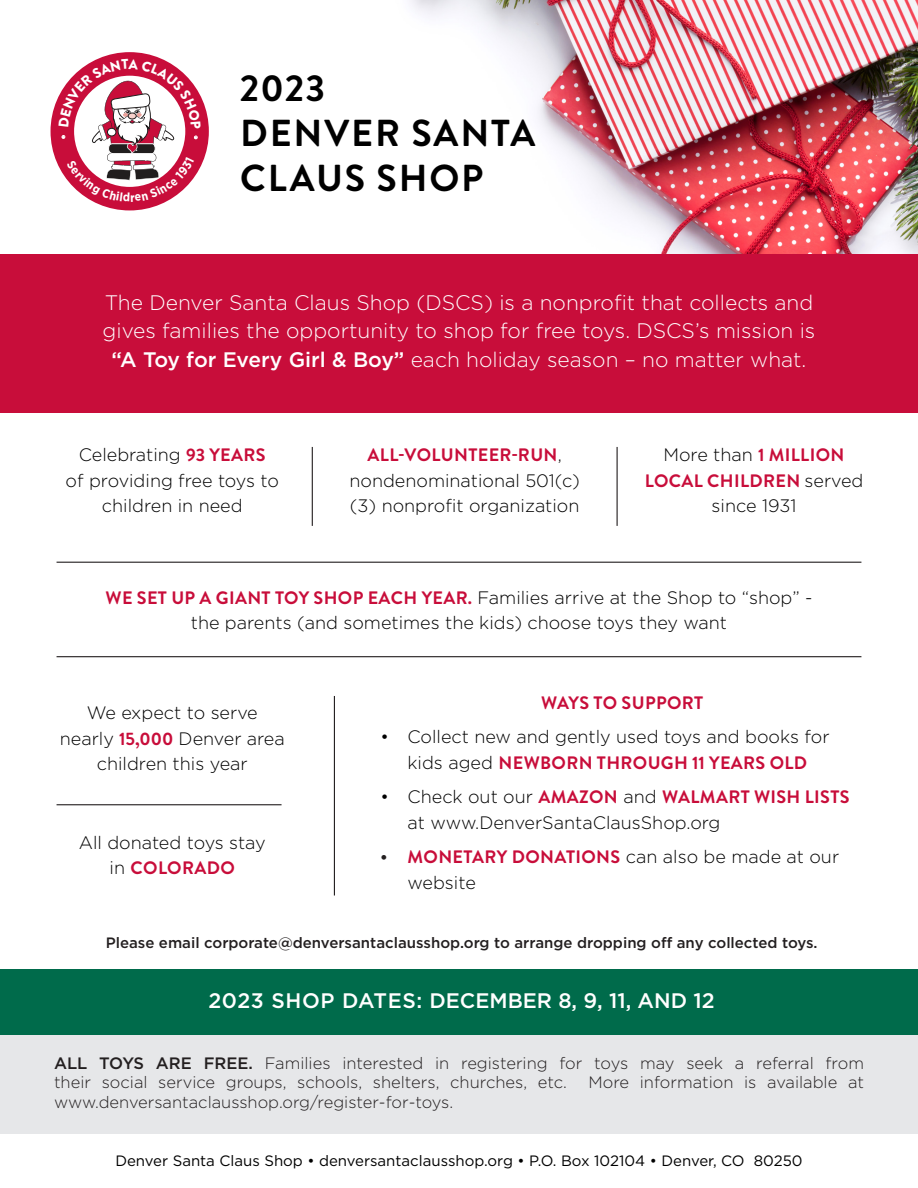
<style>
.page{position:relative;width:918px;height:1188px;background:#fff}
.page>*{position:absolute;margin:0;border:0;box-sizing:border-box;transform-origin:0 0}
.t1{font:700 37.5px/45px "Brandon Grotesque";letter-spacing:.05em;color:#000}
.t2{font:300 21px/28.5px "Gotham";color:#fff;text-align:center}
.t3{font:500 21px "Gotham";color:#fff}
.t4{font:300 18px/25.5px "Gotham";color:#000;text-align:center}
.t5{font:700 18px "Brandon Grotesque";letter-spacing:.02em;color:#c80d3a}
.t6{font:300 16.5px/19.8px "Gotham";color:#231f20}
.t7{font:500 15px "Gotham";color:#231f20}
.t8{font:15px "Gotham";color:#000}
.s1{font-weight:500}
.s2{font-family:"Brandon Grotesque";font-weight:700;color:#c80d3a}
.s3{font-family:"Brandon Grotesque";font-weight:700;color:#231f20}
</style>
<div class="page">
<div style="left:0;top:1005px;width:918px;height:129px;background:#e6e7e9"></div>
<div style="left:0;top:969px;width:918px;height:66px;background:#006b4b"></div>
<img style="left:410px;top:0;width:508px;height:254px">
<div style="left:0;top:254px;width:918px;height:158px;background:#c80d3a"></div>
<div style="left:51px;top:52px;width:158px;height:158px;background:#c80d3a;border-radius:50%"></div>
<hr style="left:57px;top:562px;width:804px;height:1px;background:#231f20">
<hr style="left:57px;top:656px;width:804px;height:1px;background:#231f20">
<hr style="left:312px;top:447px;width:1px;height:79px;background:#231f20">
<hr style="left:617px;top:447px;width:1px;height:79px;background:#231f20">
<hr style="left:334px;top:696px;width:1px;height:200px;background:#231f20">
<hr style="left:57px;top:804px;width:225px;height:1px;background:#231f20">
<svg style="left:59px;top:58px;width:142px;height:144px"></svg>
<p class="t1" style="left:240px;top:66px;width:87px">2023</p>
<p class="t1" style="left:240px;top:111px;width:297px">DENVER SANTA<br>CLAUS SHOP</p>
<p class="t2" style="left:103px;top:287px;width:714px">The Denver Santa Claus Shop (DSCS) is a nonprofit that collects and gives families the opportunity to shop for free toys. DSCS’s mission is <span class="s1">“A Toy for Every Girl &amp; Boy”</span> each holiday season – no matter what.</p>
<p class="t4" style="left:79px;top:442px;width:188px">Celebrating <span class="s2">93 YEARS</span></p>
<p class="t4" style="left:66px;top:467px;width:215px">of providing free toys to children in need</p>
<p class="t4" style="left:349px;top:442px;width:232px"><span class="s2">ALL-VOLUNTEER-RUN</span>, nondenominational 501(c) (3) nonprofit organization</p>
<p class="t4" style="left:645px;top:442px;width:220px">More than <span class="s2">1 MILLION<br>LOCAL CHILDREN</span> served since 1931</p>
<p class="t4" style="left:106px;top:584px;width:709px"><span class="s2">WE SET UP A GIANT TOY SHOP EACH YEAR.</span> Families arrive at the Shop to “shop” - the parents (and sometimes the kids) choose toys they want</p>
<p class="t4" style="left:60px;top:700px;width:226px">We expect to serve nearly <span class="s2">15,000</span> Denver area children this year</p>
<p class="t4" style="left:79px;top:829px;width:188px">All donated toys stay in <span class="s2">COLORADO</span></p>
<p class="t5" style="left:541px;top:690px;width:163px">WAYS TO SUPPORT</p>
<p class="t4" style="left:381px;top:724px;width:451px">• Collect new and gently used toys and books for kids aged <span class="s2">NEWBORN THROUGH 11 YEARS OLD</span></p>
<p class="t4" style="left:408px;top:784px;width:443px;text-align:left;text-indent:-27px">• Check out our <span class="s2">AMAZON</span> and <span class="s2">WALMART WISH LISTS </span>at www.DenverSantaClausShop.org</p>
<p class="t4" style="left:408px;top:844px;width:433px;text-align:left;text-indent:-27px"><span class="s3">•</span> <span class="s2">MONETARY DONATIONS</span> can also be made at our website</p>
<p class="t7" style="left:106px;top:932px;width:713px">Please email corporate@denversantaclausshop.org to arrange dropping off any collected toys.</p>
<p class="t3" style="left:208px;top:987px;width:508px">2023 SHOP DATES: DECEMBER 8, 9, 11, AND 12</p>
<p class="t6" style="left:54px;top:1052px;width:812px"><span class="s1">ALL TOYS ARE FREE.</span> Families interested in registering for toys may seek a referral from their social service groups, schools, shelters, churches, etc.</p>
<p class="t6" style="left:588px;top:1072px;width:277px">More information is available at</p>
<p class="t6" style="left:54px;top:1092px;width:401px">www.denversantaclausshop.org/register-for-toys.</p>
<p class="t8" style="left:115px;top:1151px;width:689px">Denver Santa Claus Shop • denversantaclausshop.org • P.O. Box 102104 • Denver, CO 80250</p>
</div>
